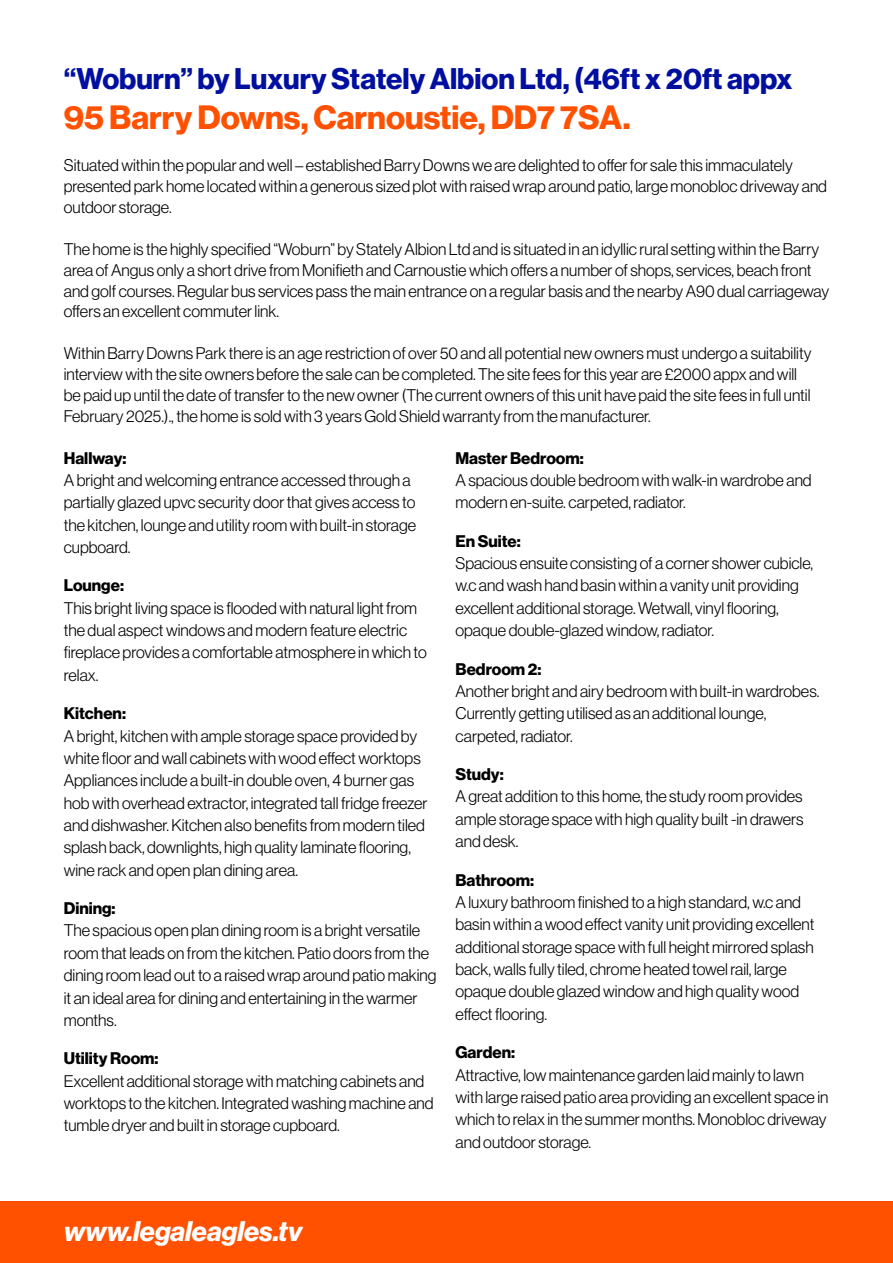
<style>
.page{position:relative;width:893px;height:1263px;background:#fff}
.page>*{position:absolute;margin:0;border:0;box-sizing:border-box;transform-origin:0 0}
.t1{font:33px "N Haas Grotesk DS Pro 75 Bd";color:#ff5100}
.t2{font:29.25px "N Haas Grotesk DS Pro 75 Bd";color:#000f9f}
.t3{font:27.75px "N Haas Grotesk DS Pro 76 Bd It";color:#fff}
.t4{font:16.5px/22.4px "N Haas Grotesk DS Pro 45 Lt";color:#000}
.t5{font:16.5px "N Haas Grotesk DS Pro 75 Bd";color:#000}
</style>
<div class="page">
<div style="left:0;top:1201px;width:893px;height:62px;background:#ff5100"></div>
<h2 class="t2" style="left:64px;top:62px;width:730px">“Woburn” by Luxury Stately Albion Ltd, (46ft x 20ft appx</h2>
<h1 class="t1" style="left:64px;top:98px;width:568px">95 Barry Downs, Carnoustie, DD7 7SA.</h1>
<p class="t4" style="left:64px;top:155px;width:765px;line-height:20.9px">Situated within the popular and well – established Barry Downs we are delighted to offer for sale this immaculately presented park home located within a generous sized plot with raised wrap around patio, large monobloc driveway and outdoor storage.</p>
<p class="t4" style="left:64px;top:239px;width:767px;line-height:20.9px">The home is the highly specified “Woburn” by Stately Albion Ltd and is situated in an idyllic rural setting within the Barry area of Angus only a short drive from Monifieth and Carnoustie which offers a number of shops, services, beach front and golf courses. Regular bus services pass the main entrance on a regular basis and the nearby A90 dual carriageway offers an excellent commuter link.</p>
<p class="t4" style="left:64px;top:343px;width:749px;line-height:20.9px">Within Barry Downs Park there is an age restriction of over 50 and all potential new owners must undergo a suitability interview with the site owners before the sale can be completed. The site fees for this year are £2000 appx and will be paid up until the date of transfer to the new owner (The current owners of this unit have paid the site fees in full until February 2025.)., the home is sold with 3 years Gold Shield warranty from the manufacturer.</p>
<p class="t5" style="left:64px;top:448px;width:64px">Hallway:</p>
<p class="t4" style="left:64px;top:469px;width:354px">A bright and welcoming entrance accessed through a partially glazed upvc security door that gives access to the kitchen, lounge and utility room with built-in storage cupboard.</p>
<p class="t5" style="left:64px;top:576px;width:62px">Lounge:</p>
<p class="t4" style="left:64px;top:597px;width:364px">This bright living space is flooded with natural light from the dual aspect windows and modern feature electric fireplace provides a comfortable atmosphere in which to relax.</p>
<p class="t5" style="left:64px;top:704px;width:64px">Kitchen:</p>
<p class="t4" style="left:64px;top:725px;width:365px">A bright, kitchen with ample storage space provided by white floor and wall cabinets with wood effect worktops Appliances include a built-in double oven, 4 burner gas hob with overhead extractor, integrated tall fridge freezer and dishwasher. Kitchen also benefits from modern tiled splash back, downlights, high quality laminate flooring, wine rack and open plan dining area.</p>
<p class="t5" style="left:64px;top:899px;width:53px">Dining:</p>
<p class="t4" style="left:64px;top:919px;width:374px">The spacious open plan dining room is a bright versatile room that leads on from the kitchen. Patio doors from the dining room lead out to a raised wrap around patio making it an ideal area for dining and entertaining in the warmer months.</p>
<p class="t5" style="left:64px;top:1049px;width:96px">Utility Room:</p>
<p class="t4" style="left:64px;top:1070px;width:371px">Excellent additional storage with matching cabinets and worktops to the kitchen. Integrated washing machine and tumble dryer and built in storage cupboard.</p>
<p class="t5" style="left:455px;top:448px;width:130px">Master Bedroom:</p>
<p class="t4" style="left:455px;top:469px;width:358px">A spacious double bedroom with walk-in wardrobe and modern en-suite. carpeted, radiator.</p>
<p class="t5" style="left:455px;top:531px;width:67px">En Suite:</p>
<p class="t4" style="left:455px;top:552px;width:359px">Spacious ensuite consisting of a corner shower cubicle, w.c and wash hand basin within a vanity unit providing excellent additional storage. Wetwall, vinyl flooring, opaque double-glazed window, radiator.</p>
<p class="t5" style="left:455px;top:659px;width:88px">Bedroom 2:</p>
<p class="t4" style="left:455px;top:680px;width:365px">Another bright and airy bedroom with built-in wardrobes.<br>Currently getting utilised as an additional lounge, carpeted, radiator.</p>
<p class="t5" style="left:455px;top:765px;width:50px">Study:</p>
<p class="t4" style="left:455px;top:785px;width:350px;text-align:justify">A great addition to this home, the study room provides ample storage space with high quality built -in drawers and desk.</p>
<p class="t5" style="left:455px;top:870px;width:80px">Bathroom:</p>
<p class="t4" style="left:455px;top:891px;width:360px">A luxury bathroom finished to a high standard, w.c and basin within a wood effect vanity unit providing excellent additional storage space with full height mirrored splash back, walls fully tiled, chrome heated towel rail, large opaque double glazed window and high quality wood effect flooring.</p>
<p class="t5" style="left:455px;top:1043px;width:61px">Garden:</p>
<p class="t4" style="left:455px;top:1063px;width:374px">Attractive, low maintenance garden laid mainly to lawn with large raised patio area providing an excellent space in which to relax in the summer months. Monobloc driveway and outdoor storage.</p>
<h3 class="t3" style="left:64px;top:1215px;width:240px">www.legaleagles.tv</h3>
</div>
